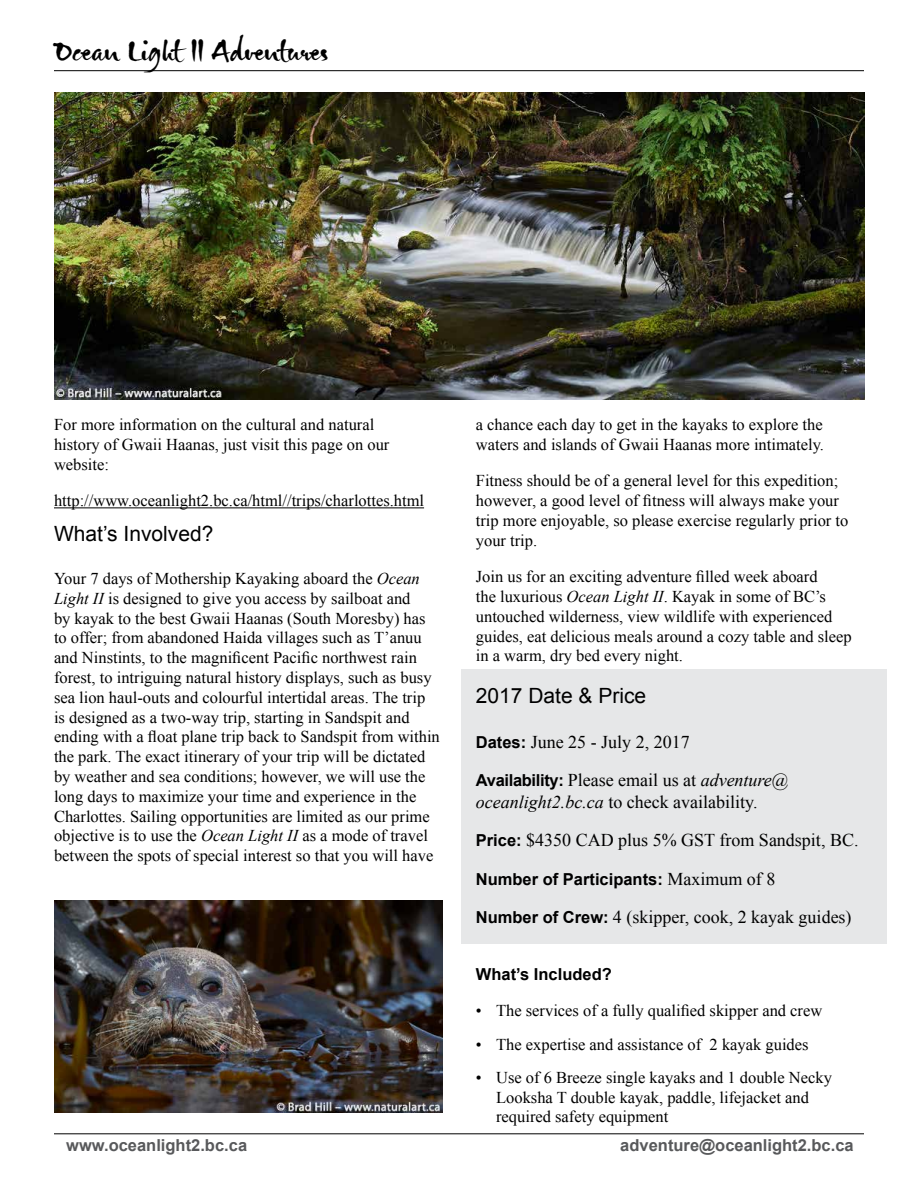
<style>
.page{position:relative;width:918px;height:1188px;background:#fff}
.page>*{position:absolute;margin:0;border:0;box-sizing:border-box;transform-origin:0 0}
.t1{font:36px "Gizmo";letter-spacing:.01em;color:#000}
.t2{font:21px "Arial";color:#000}
.t3{font:18px/38.4px "Times New Roman";color:#000}
.t4{font:16.5px/19.8px "Times New Roman";color:#000}
.t5{font:700 16.5px "Arial";color:#58595b}
.t6{font:700 16.5px "Arial";color:#000}
.s1{font-style:italic}
.s2{font-family:"Arial";font-weight:700;font-size:16.5px}
.s3{font-family:"Times New Roman";font-weight:400;font-size:18px}
</style>
<div class="page">
<hr style="left:54px;top:1134px;width:810px;height:1px;background:#000">
<hr style="left:54px;top:70px;width:810px;height:1px;background:#000">
<div style="left:461px;top:670px;width:426px;height:274px;background:#e6e7e8"></div>
<hr style="left:54px;top:507px;width:370px;height:1px;background:#000">
<img style="left:54px;top:900px;width:388px;height:213px">
<img style="left:55px;top:92px;width:810px;height:308px">
<h1 class="t1" style="left:55px;top:30px;width:275px">Ocean Light II Adventures</h1>
<p class="t4" style="left:54px;top:414px;width:337px">For more information on the cultural and natural history of Gwaii Haanas, just visit this page on our website:</p>
<p class="t4" style="left:54px;top:490px;width:372px">http://www.oceanlight2.bc.ca/html//trips/charlottes.html</p>
<p class="t2" style="left:54px;top:520px;width:161px">What’s Involved?</p>
<p class="t4" style="left:54px;top:568px;width:387px">Your 7 days of Mothership Kayaking aboard the <span class="s1">Ocean Light II</span> is designed to give you access by sailboat and<br>by kayak to the best Gwaii Haanas (South Moresby) has to offer; from abandoned Haida villages such as T’anuu and Ninstints, to the magnificent Pacific northwest rain forest, to intriguing natural history displays, such as busy sea lion haul-outs and colourful intertidal areas. The trip is designed as a two-way trip, starting in Sandspit and ending with a float plane trip back to Sandspit from within the park. The exact itinerary of your trip will be dictated by weather and sea conditions; however, we will use the long days to maximize your time and experience in the Charlottes. Sailing opportunities are limited as our prime objective is to use the <span class="s1">Ocean Light II</span> as a mode of travel between the spots of special interest so that you will have</p>
<p class="t4" style="left:476px;top:414px;width:350px">a chance each day to get in the kayaks to explore the waters and islands of Gwaii Haanas more intimately.</p>
<p class="t4" style="left:476px;top:471px;width:374px">Fitness should be of a general level for this expedition; however, a good level of fitness will always make your trip more enjoyable, so please exercise regularly prior to your trip.</p>
<p class="t4" style="left:476px;top:567px;width:377px">Join us for an exciting adventure filled week aboard<br>the luxurious <span class="s1">Ocean Light II</span>. Kayak in some of BC’s untouched wilderness, view wildlife with experienced guides, eat delicious meals around a cozy table and sleep in a warm, dry bed every night.</p>
<p class="t2" style="left:476px;top:682px;width:172px">2017 Date &amp; Price</p>
<p class="t3" style="left:476px;top:722px;width:314px"><span class="s2">Dates:</span> June 25 - July 2, 2017<br><span class="s2">Availability:</span> Please email us at <span class="s1">adventure@</span></p>
<p class="t3" style="left:476px;top:782px;width:384px"><span class="s1">oceanlight2.bc.ca</span> to check availability.<br><span class="s2">Price:</span> $4350 CAD plus 5% GST from Sandspit, BC.</p>
<p class="t6" style="left:476px;top:868px;width:301px">Number of Participants: <span class="s3">Maximum of 8</span></p>
<p class="t3" style="left:476px;top:897px;width:377px"><span class="s2">Number of Crew:</span> 4 (skipper, cook, 2 kayak guides)</p>
<p class="t6" style="left:476px;top:963px;width:137px">What’s Included?</p>
<p class="t4" style="left:476px;top:1001px;width:348px">• The services of a fully qualified skipper and crew</p>
<p class="t4" style="left:476px;top:1034px;width:334px">• The expertise and assistance of 2 kayak guides</p>
<p class="t4" style="left:496px;top:1067px;width:337px;text-indent:-20px">• Use of 6 Breeze single kayaks and 1 double Necky<br>Looksha T double kayak, paddle, lifejacket and required safety equipment</p>
<p class="t5" style="left:66px;top:1135px;width:182px">www.oceanlight2.bc.ca</p>
<p class="t5" style="left:620px;top:1135px;width:235px">adventure@oceanlight2.bc.ca</p>
</div>
